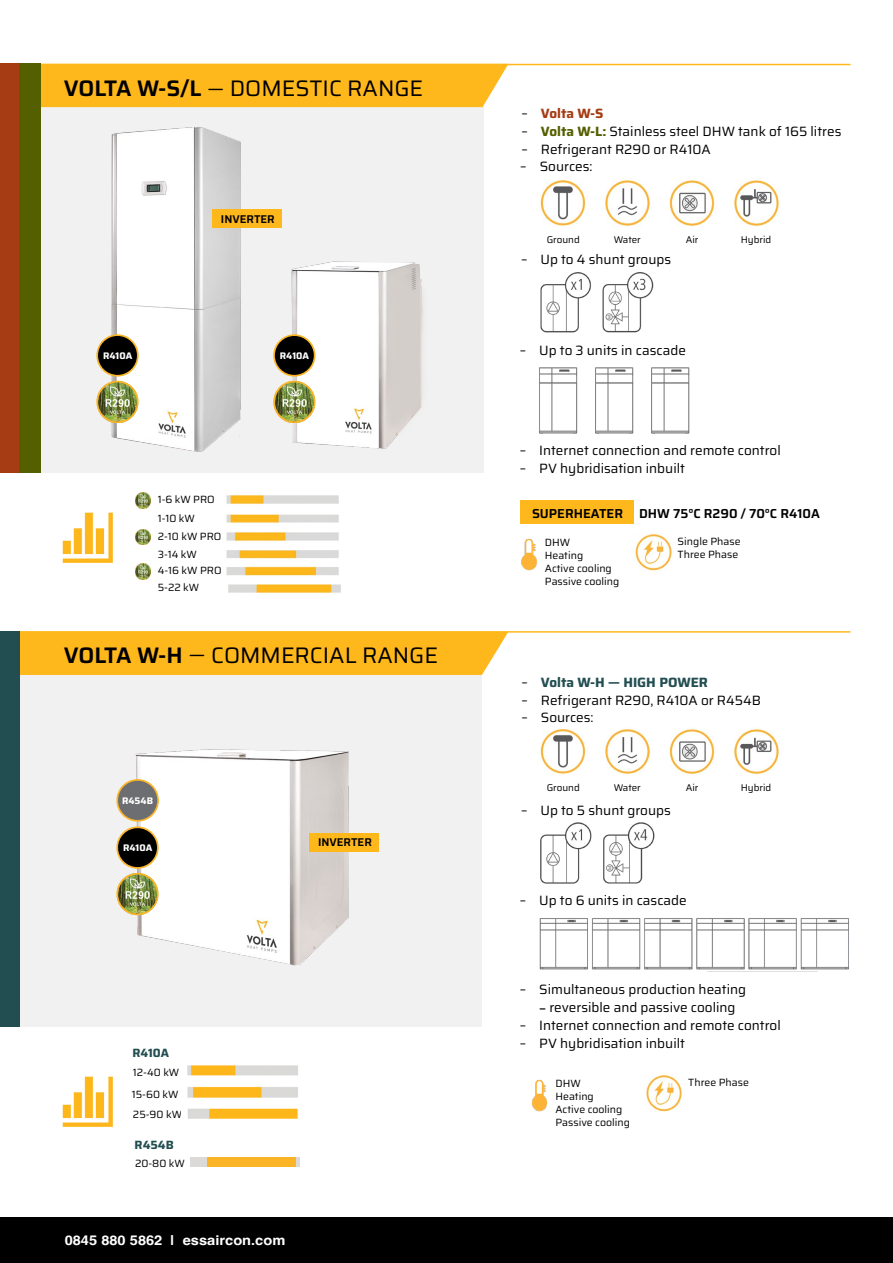
<style>
.page{position:relative;width:893px;height:1263px;background:#fff}
.page>*{position:absolute;margin:0;border:0;box-sizing:border-box;transform-origin:0 0}
.t1{font:22.5px "Saira";color:#000}
.t2{font:13.5px "Saira";color:#000}
.t3{font:700 13.5px "Helvetica";color:#fff;scale:1.09 1}
.t4{font:700 13.5px "Saira";color:#234e51}
.t5{font:700 13.5px "Saira";letter-spacing:-.005em;color:#a53c13}
.t6{font:600 13.05px "Saira";color:#000}
.t7{font:700 12px "Saira";color:#234e51}
.t8{font:600 11.25px "Saira";color:#000}
.t9{font:10.5px/13px "Saira";color:#000}
.t10{font:9.75px "Saira";color:#000}
.t11{font:700 9.45px "Saira";color:#fff}
.s1{font-weight:600}
.s2{font-family:"Brandon Text";font-weight:500}
.s3{font-weight:400;color:#000}
.s4{font-weight:700;color:#545f00}
.s5{font-family:"Noah";font-weight:700}
</style>
<div class="page">
<div style="left:0;top:96px;width:483px;height:377px;background:#f1f1f1"></div>
<div style="left:40px;top:65px;width:468px;height:42px;background:#ffb81c"></div>
<img style="left:62px;top:512px;width:51px;height:51px">
<img style="left:226px;top:495px;width:115px;height:98px">
<img style="left:135px;top:493px;width:16px;height:15px">
<img style="left:135px;top:529px;width:16px;height:16px">
<img style="left:135px;top:563px;width:16px;height:16px">
<img style="left:540px;top:180px;width:239px;height:47px">
<img style="left:540px;top:272px;width:114px;height:61px">
<img style="left:539px;top:367px;width:151px;height:67px">
<img style="left:635px;top:534px;width:37px;height:37px">
<img style="left:521px;top:538px;width:16px;height:33px">
<div style="left:520px;top:500px;width:114px;height:23px;background:#ffb81c"></div>
<div style="left:0;top:664px;width:481px;height:363px;background:#f1f1f1"></div>
<div style="left:19px;top:633px;width:489px;height:42px;background:#ffb81c"></div>
<img style="left:540px;top:729px;width:239px;height:46px">
<img style="left:646px;top:1075px;width:36px;height:37px">
<img style="left:531px;top:1079px;width:17px;height:33px">
<img style="left:539px;top:918px;width:310px;height:54px">
<img style="left:540px;top:822px;width:115px;height:62px">
<hr style="left:0;top:631px;width:850px;height:2px;background:#ffb81c">
<hr style="left:0;top:64px;width:850px;height:1px;background:#ffb81c">
<img style="left:129px;top:749px;width:236px;height:217px">
<div style="left:117px;top:780px;width:41px;height:41px;background:#6d6e71;border-radius:50%"></div>
<div style="left:116px;top:779px;width:43px;height:43px;border:2px solid #fab426;border-radius:50%"></div>
<img style="left:119px;top:874px;width:39px;height:40px">
<div style="left:116px;top:873px;width:43px;height:42px;border:2px solid #fab426;border-radius:50%"></div>
<div style="left:117px;top:827px;width:41px;height:41px;background:#000;border-radius:50%"></div>
<div style="left:116px;top:826px;width:43px;height:43px;border:2px solid #fab426;border-radius:50%"></div>
<img style="left:97px;top:127px;width:144px;height:325px">
<img style="left:97px;top:382px;width:41px;height:40px">
<div style="left:96px;top:381px;width:43px;height:42px;border:2px solid #fab426;border-radius:50%"></div>
<div style="left:97px;top:335px;width:41px;height:41px;background:#000;border-radius:50%"></div>
<div style="left:96px;top:334px;width:43px;height:43px;border:2px solid #fab426;border-radius:50%"></div>
<img style="left:281px;top:261px;width:142px;height:188px">
<img style="left:275px;top:382px;width:40px;height:40px">
<div style="left:273px;top:381px;width:42px;height:42px;border:2px solid #fab426;border-radius:50%"></div>
<div style="left:274px;top:335px;width:41px;height:41px;background:#000;border-radius:50%"></div>
<div style="left:273px;top:334px;width:42px;height:43px;border:2px solid #fab426;border-radius:50%"></div>
<div style="left:213px;top:209px;width:69px;height:19px;background:#ffb81c"></div>
<div style="left:310px;top:833px;width:69px;height:18px;background:#ffb81c"></div>
<div style="left:0;top:64px;width:19px;height:409px;background:#a53c13"></div>
<div style="left:0;top:631px;width:19px;height:396px;background:#234e51"></div>
<div style="left:19px;top:64px;width:21px;height:409px;background:#545f00"></div>
<img style="left:62px;top:1076px;width:51px;height:51px">
<img style="left:187px;top:1065px;width:111px;height:11px">
<div style="left:190px;top:1157px;width:109px;height:10px;background:#dbdad9"></div>
<div style="left:208px;top:1157px;width:88px;height:10px;background:#fab426"></div>
<img style="left:187px;top:1086px;width:111px;height:12px">
<img style="left:188px;top:1108px;width:110px;height:11px">
<div style="left:0;top:1217px;width:893px;height:46px;background:#000"></div>
<h1 class="t1" style="left:64px;top:70px;width:361px"><span class="s1">VOLTA W-S/L</span> <span class="s2">—</span> DOMESTIC RANGE</h1>
<p class="t8" style="left:221px;top:209px;width:55px">INVERTER</p>
<p class="t11" style="left:103px;top:348px;width:31px">R410A</p>
<p class="t11" style="left:280px;top:348px;width:31px">R410A</p>
<p class="t9" style="left:158px;top:490px;width:59px;line-height:18.9px">1-6 kW PRO<br>1-10 kW</p>
<p class="t9" style="left:158px;top:527px;width:65px;line-height:17.9px">2-10 kW PRO<br>3-14 kW</p>
<p class="t9" style="left:158px;top:562px;width:65px;line-height:16.8px">4-16 kW PRO<br>5-22 kW</p>
<h1 class="t1" style="left:64px;top:637px;width:376px"><span class="s1">VOLTA W-H</span> <span class="s2">—</span> COMMERCIAL RANGE</h1>
<p class="t11" style="left:122px;top:793px;width:33px">R454B</p>
<p class="t11" style="left:123px;top:840px;width:31px">R410A</p>
<p class="t8" style="left:318px;top:833px;width:55px">INVERTER</p>
<p class="t7" style="left:132px;top:1042px;width:38px">R410A</p>
<p class="t9" style="left:133px;top:1065px;width:48px">12-40 kW</p>
<p class="t9" style="left:132px;top:1083px;width:52px;line-height:20.4px">15-60 kW<br>25-90 kW</p>
<p class="t7" style="left:135px;top:1135px;width:41px">R454B</p>
<p class="t9" style="left:135px;top:1157px;width:51px">20-80 kW</p>
<p class="t3" style="left:65px;top:1232px;width:204px">0845 880 5862 | essaircon.com</p>
<p class="t5" style="left:521px;top:102px;width:84px"><span class="s3">–</span> Volta W-S</p>
<p class="t2" style="left:521px;top:120px;width:322px">– <span class="s4">Volta W-L:</span> Stainless steel DHW tank of 165 litres</p>
<p class="t2" style="left:521px;top:138px;width:191px">– Refrigerant R290 or R410A</p>
<p class="t2" style="left:520px;top:155px;width:74px">– Sources:</p>
<p class="t10" style="left:547px;top:231px;width:35px">Ground</p>
<p class="t10" style="left:614px;top:231px;width:29px">Water</p>
<p class="t10" style="left:686px;top:231px;width:14px">Air</p>
<p class="t10" style="left:741px;top:231px;width:32px">Hybrid</p>
<p class="t2" style="left:521px;top:248px;width:152px">– Up to 4 shunt groups</p>
<p class="t2" style="left:520px;top:339px;width:168px">– Up to 3 units in cascade</p>
<p class="t2" style="left:520px;top:439px;width:263px">– Internet connection and remote control</p>
<p class="t2" style="left:520px;top:457px;width:167px">– PV hybridisation inbuilt</p>
<p class="t6" style="left:532px;top:502px;width:289px">SUPERHEATER DHW 75°C R290 / 70°C R410A</p>
<p class="t9" style="left:545px;top:535px;width:76px">DHW<br>Heating<br>Active cooling<br>Passive cooling</p>
<p class="t9" style="left:678px;top:534px;width:64px">Single Phase<br>Three Phase</p>
<p class="t4" style="left:521px;top:671px;width:188px"><span class="s3">–</span> Volta W-H — HIGH POWER</p>
<p class="t2" style="left:521px;top:689px;width:241px">– Refrigerant R290, R410A or R454B</p>
<p class="t2" style="left:521px;top:706px;width:74px">– Sources:</p>
<p class="t10" style="left:547px;top:780px;width:35px">Ground</p>
<p class="t10" style="left:614px;top:780px;width:29px">Water</p>
<p class="t10" style="left:686px;top:780px;width:14px">Air</p>
<p class="t10" style="left:741px;top:780px;width:32px">Hybrid</p>
<p class="t2" style="left:521px;top:799px;width:151px">– Up to 5 shunt groups</p>
<p class="t2" style="left:520px;top:890px;width:169px">– Up to 6 units in cascade</p>
<p class="t2" style="left:520px;top:978px;width:228px">– Simultaneous production heating</p>
<p class="t2" style="left:539px;top:996px;width:198px"><span class="s5">–</span> reversible and passive cooling</p>
<p class="t2" style="left:520px;top:1014px;width:263px">– Internet connection and remote control</p>
<p class="t2" style="left:520px;top:1032px;width:167px">– PV hybridisation inbuilt</p>
<p class="t9" style="left:555px;top:1076px;width:76px">DHW<br>Heating<br>Active cooling<br>Passive cooling</p>
<p class="t9" style="left:688px;top:1075px;width:62px">Three Phase</p>
</div>
